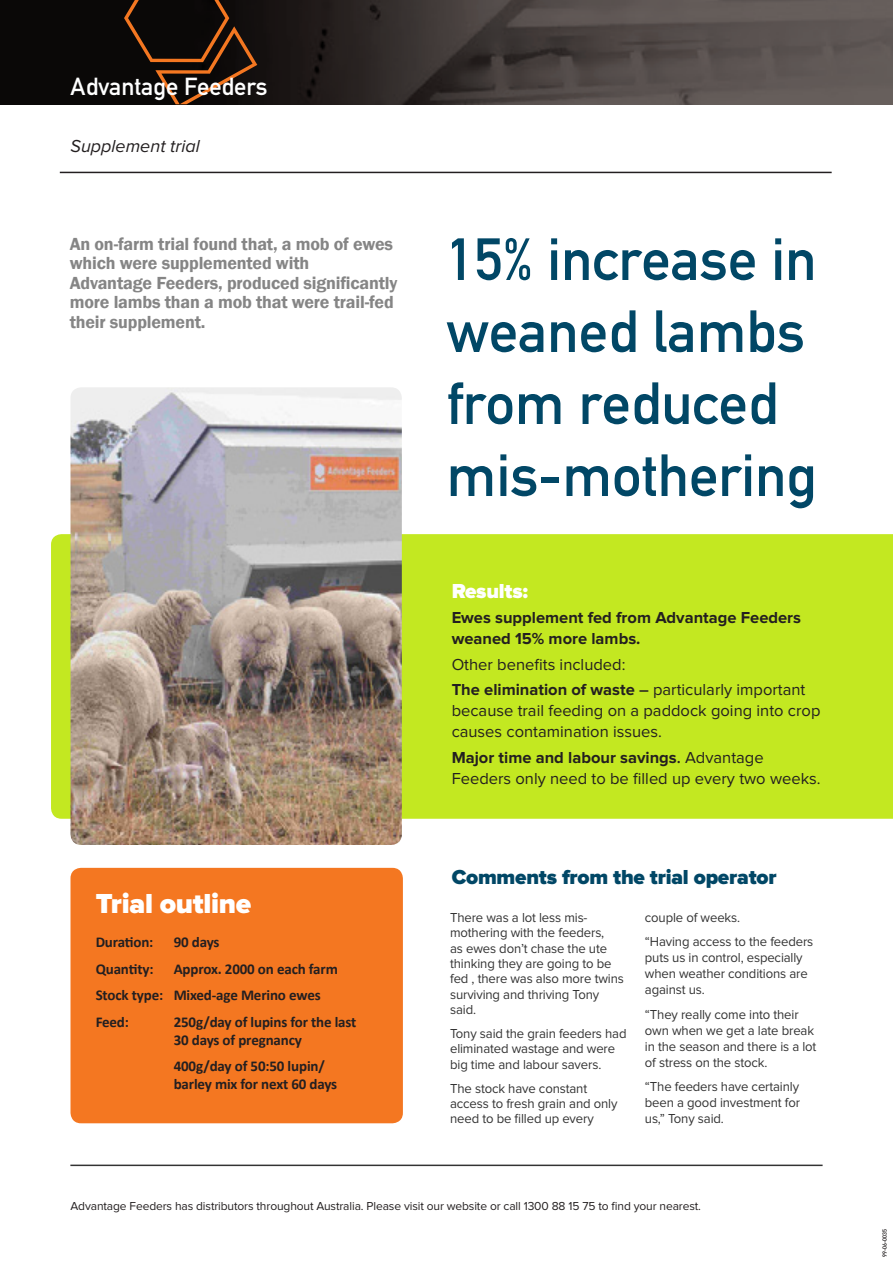
<style>
.page{position:relative;width:893px;height:1263px;background:#fff}
.page>*{position:absolute;margin:0;border:0;box-sizing:border-box;transform-origin:0 0}
.t1{font:58.5px/72px "DIN 1451 Mittelschrift Regular";color:#014766}
.t2{font:900 28.5px "Proxima Nova";letter-spacing:-.01em;color:#fff}
.t3{font:24.3px "DIN 1451 Mittelschrift Regular";color:#fff}
.t4{font:900 21px "Proxima Nova";letter-spacing:-.01em;color:#014766}
.t5{font:900 21px "Proxima Nova";letter-spacing:-.01em;color:#fff}
.t6{font:600 18px/19.5px "Franklin Gothic";letter-spacing:-.01em;color:#858585}
.t7{font:italic 18px "Proxima Nova";color:#231f20}
.t8{font:16.5px/21px "Proxima Nova";color:#231f20}
.t9{font:700 16.5px/21px "Proxima Nova";color:#231f20}
.t10{font:700 15px/18px "Calibri";letter-spacing:-.01em;color:#231f20}
.t11{font:13.5px/15.3px "Proxima Nova";letter-spacing:-.01em;color:#333}
.t12{font:12px "Proxima Nova";letter-spacing:-.01em;color:#231f20}
.t13{font:6px "DIN 1451 Mittelschrift Regular";color:#231f20}
.s1{font-weight:700}
.s2{font-weight:600}
</style>
<div class="page">
<img style="left:0;top:0;width:893px;height:104px">
<svg style="left:124px;top:0;width:133px;height:104px;background:#25150b"></svg>
<div style="left:70px;top:868px;width:333px;height:255px;background:#f47721;border-radius:10px"></div>
<div style="left:51px;top:534px;width:842px;height:285px;background:#c3e821"></div>
<hr style="left:70px;top:1164px;width:753px;height:2px;background:#333">
<img style="left:70px;top:387px;width:332px;height:458px">
<hr style="left:60px;top:172px;width:772px;height:1px;background:#231f20">
<h3 class="t3" style="left:70px;top:72px;width:199px">Advantage Feeders</h3>
<p class="t7" style="left:70px;top:138px;width:131px">Supplement trial</p>
<p class="t6" style="left:70px;top:234px;width:329px">An on-farm trial found that, a mob of ewes which were supplemented with<br>Advantage Feeders, produced significantly more lambs than a mob that were trail-fed their supplement.</p>
<p class="t2" style="left:96px;top:891px;width:157px">Trial outline</p>
<p class="t10" style="left:96px;top:933px;width:59px">Duration:</p>
<p class="t10" style="left:174px;top:933px;width:47px">90 days</p>
<p class="t10" style="left:96px;top:960px;width:59px">Quantity:</p>
<p class="t10" style="left:174px;top:960px;width:166px">Approx. 2000 on each farm</p>
<p class="t10" style="left:96px;top:986px;width:227px">Stock type: Mixed-age Merino ewes</p>
<p class="t10" style="left:96px;top:1013px;width:35px">Feed:</p>
<p class="t10" style="left:174px;top:1013px;width:184px">250g/day of lupins for the last<br>30 days of pregnancy</p>
<p class="t10" style="left:174px;top:1057px;width:165px">400g/day of 50:50 lupin/ barley mix for next 60 days</p>
<p class="t1" style="left:446px;top:223px;width:372px">15% increase in weaned lambs from reduced mis-mothering</p>
<p class="t5" style="left:452px;top:581px;width:78px">Results:</p>
<p class="t9" style="left:452px;top:608px;width:351px">Ewes supplement fed from Advantage Feeders weaned 15% more lambs.</p>
<p class="t8" style="left:452px;top:654px;width:175px">Other benefits included:</p>
<p class="t8" style="left:452px;top:680px;width:370px"><span class="s1">The elimination of waste</span> <span class="s2">–</span> particularly important because trail feeding on a paddock going into crop causes contamination issues.</p>
<p class="t8" style="left:452px;top:747px;width:370px"><span class="s1">Major time and labour savings</span><span class="s2">.</span> Advantage<br>Feeders only need to be filled up every two weeks.</p>
<p class="t4" style="left:452px;top:868px;width:326px">Comments from the trial operator</p>
<p class="t11" style="left:450px;top:910px;width:175px">There was a lot less mis&shy;mothering with the feeders,<br>as ewes don’t chase the ute thinking they are going to be fed , there was also more twins surviving and thriving Tony said.</p>
<p class="t11" style="left:450px;top:1026px;width:178px">Tony said the grain feeders had eliminated wastage and were big time and labour savers.</p>
<p class="t11" style="left:450px;top:1081px;width:169px">The stock have constant access to fresh grain and only need to be filled up every</p>
<p class="t11" style="left:645px;top:910px;width:97px">couple of weeks.</p>
<p class="t11" style="left:645px;top:934px;width:170px;line-height:16px">“Having access to the feeders puts us in control, especially when weather conditions are against us.</p>
<p class="t11" style="left:645px;top:1007px;width:173px;line-height:16px">“They really come into their own when we get a late break in the season and there is a lot of stress on the stock.</p>
<p class="t11" style="left:645px;top:1079px;width:157px;line-height:16px;text-align:justify">“The feeders have certainly been a good investment for us,” Tony said.</p>
<p class="t12" style="left:70px;top:1200px;width:632px">Advantage Feeders has distributors throughout Australia. Please visit our website or call 1300 88 15 75 to find your nearest.</p>
<p class="t13" style="left:881px;top:1257px;width:29px;rotate:-90deg">99-06-0035</p>
</div>
